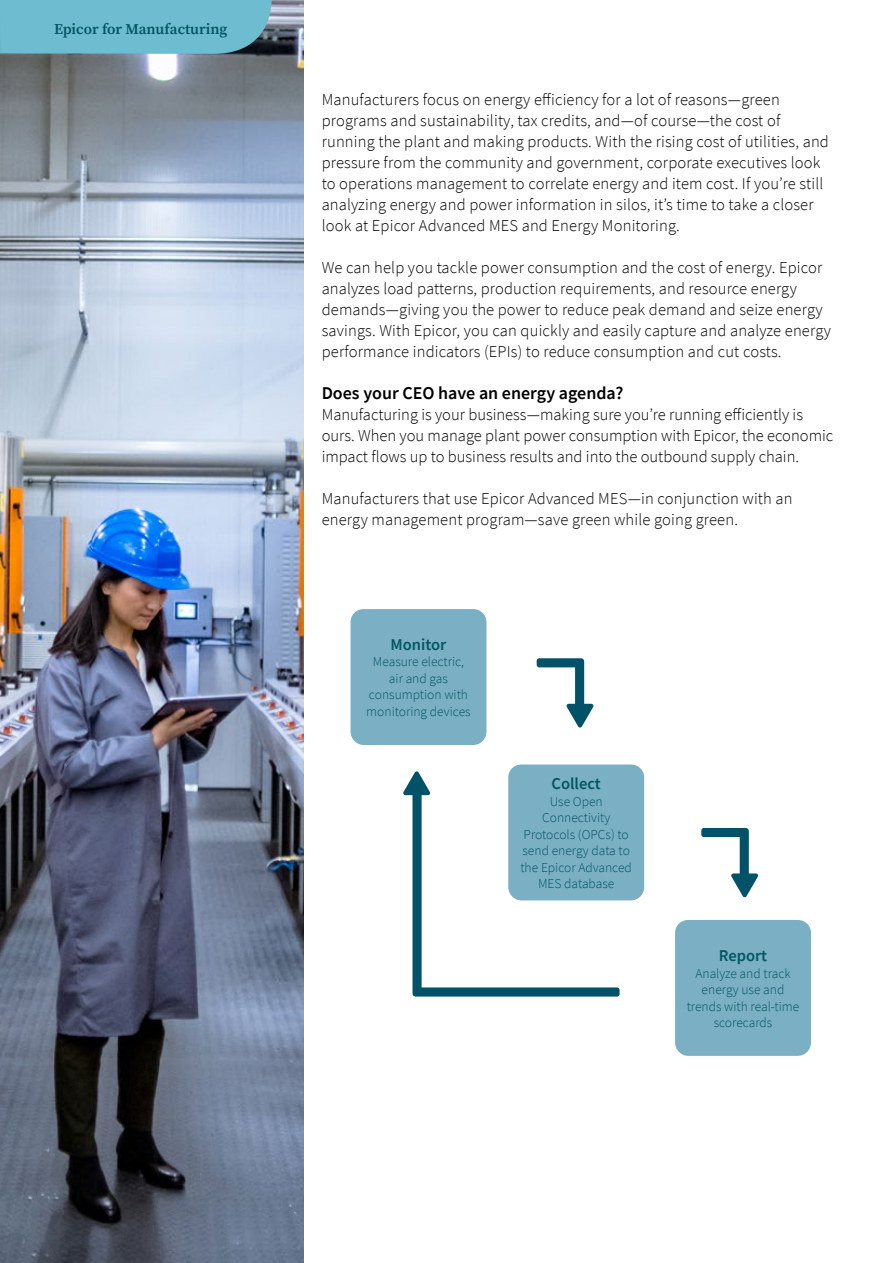
<style>
.page{position:relative;width:893px;height:1263px;background:#fff}
.page>*{position:absolute;margin:0;border:0;box-sizing:border-box;transform-origin:0 0}
.t1{font:600 18px "Source Sans Pro";color:#000}
.Body_Copy{font:300 16.5px/21px "Source Sans Pro";letter-spacing:.01em;color:#000}
.H2-Body{font:600 16.5px "Source Sans Pro";color:#005763}
.Industry_Tab{font:600 15px "Source Serif Pro";color:#005763}
.H2-Body-2{font:300 13.5px/16.5px "Source Sans Pro";color:#005763;text-align:center}
</style>
<div class="page">
<img style="left:0;top:0;width:304px;height:1263px">
<div style="left:0;top:0;width:272px;height:54px;background:#6dbccf"></div>
<div style="left:351px;top:609px;width:135px;height:136px;background:#7bafc4;border-radius:13px"></div>
<div style="left:508px;top:764px;width:136px;height:136px;background:#7bafc4;border-radius:13px"></div>
<div style="left:675px;top:920px;width:136px;height:136px;background:#7bafc4;border-radius:13px"></div>
<svg style="left:537px;top:658px;width:57px;height:70px"></svg>
<svg style="left:701px;top:828px;width:57px;height:70px"></svg>
<svg style="left:403px;top:771px;width:217px;height:225px"></svg>
<p class="Industry_Tab" style="left:54px;top:19px;width:175px">Epicor for Manufacturing</p>
<p class="Industry_Tab" style="left:126px;top:19px;width:109px">Building Supply</p>
<p class="Body_Copy" style="left:322px;top:89px;width:509px">Manufacturers focus on energy efficiency for a lot of reasons—green programs and sustainability, tax credits, and—of course—the cost of running the plant and making products. With the rising cost of utilities, and pressure from the community and government, corporate executives look to operations management to correlate energy and item cost. If you’re still analyzing energy and power information in silos, it’s time to take a closer look at Epicor Advanced MES and Energy Monitoring.</p>
<p class="Body_Copy" style="left:322px;top:257px;width:511px">We can help you tackle power consumption and the cost of energy. Epicor analyzes load patterns, production requirements, and resource energy demands—giving you the power to reduce peak demand and seize energy savings. With Epicor, you can quickly and easily capture and analyze energy performance indicators (EPIs) to reduce consumption and cut costs.</p>
<h3 class="t1" style="left:322px;top:381px;width:303px">Does your CEO have an energy agenda?</h3>
<p class="Body_Copy" style="left:322px;top:404px;width:513px">Manufacturing is your business—making sure you’re running efficiently is ours. When you manage plant power consumption with Epicor, the economic impact flows up to business results and into the outbound supply chain.</p>
<p class="Body_Copy" style="left:322px;top:488px;width:472px">Manufacturers that use Epicor Advanced MES—in conjunction with an energy management program—save green while going green.</p>
<p class="H2-Body" style="left:391px;top:633px;width:57px">Monitor</p>
<p class="H2-Body-2" style="left:373px;top:653px;width:93px">Measure electric,</p>
<p class="H2-Body-2" style="left:366px;top:670px;width:106px">air and gas consumption with monitoring devices</p>
<p class="H2-Body" style="left:552px;top:773px;width:51px">Collect</p>
<p class="H2-Body-2" style="left:550px;top:793px;width:55px">Use Open</p>
<p class="H2-Body-2" style="left:542px;top:810px;width:69px">Connectivity</p>
<p class="H2-Body-2" style="left:524px;top:826px;width:107px">Protocols (OPCs) to</p>
<p class="H2-Body-2" style="left:520px;top:843px;width:113px">send energy data to the Epicor Advanced<br>MES database</p>
<p class="H2-Body" style="left:719px;top:945px;width:50px">Report</p>
<p class="H2-Body-2" style="left:695px;top:965px;width:97px">Analyze and track</p>
<p class="H2-Body-2" style="left:702px;top:981px;width:84px">energy use and</p>
<p class="H2-Body-2" style="left:687px;top:998px;width:114px">trends with real-time</p>
<p class="H2-Body-2" style="left:714px;top:1014px;width:60px">scorecards</p>
</div>
